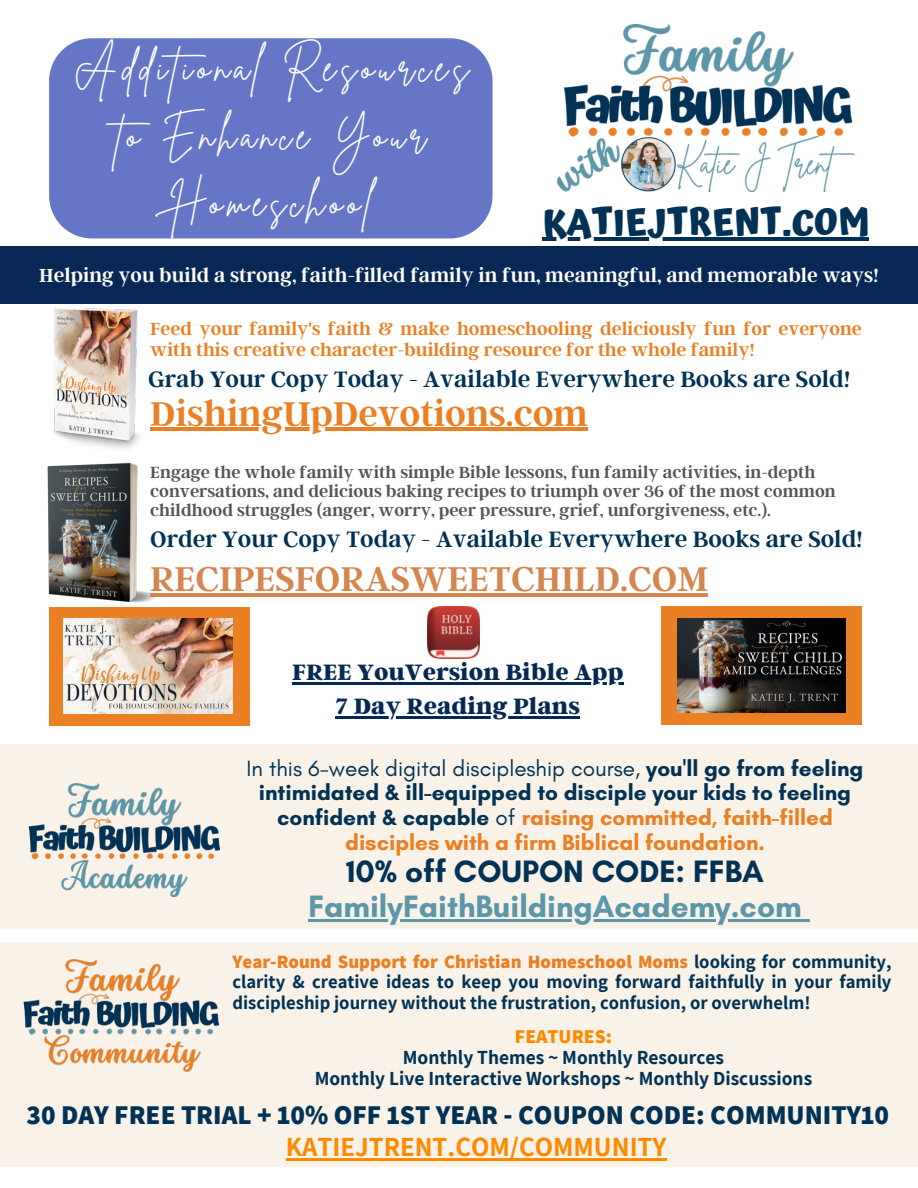
<style>
.page{position:relative;width:918px;height:1188px;background:#fff}
.page>*{position:absolute;margin:0;border:0;box-sizing:border-box;transform-origin:0 0}
.t1{font:39.6px/67.5px "Brittany Signature";letter-spacing:.125em;color:#fff;text-align:center}
.t2{font:600 38.25px "Argent CF";color:#d5854e}
.t3{font:600 38.25px "Argent CF";color:#eb7f23}
.t4{font:700 36.75px "Atma";color:#013255}
.t5{font:700 31.5px "Glacial Indifference";color:#5b96a9}
.t6{font:700 31.5px "Glacial Indifference";color:#013255}
.t7{font:800 27px "Assistant";color:#013255}
.t8{font:700 27px "Assistant";color:#ff8a00}
.t9{font:600 24.75px "Argent CF";color:#013255}
.t10{font:800 24.75px/33.8px "Argent CF";color:#072854;text-align:center}
.t11{font:700 22.5px/24.8px "Glacial Indifference";color:#013255;text-align:center}
.t12{font:600 21px "Argent CF";color:#fff}
.t13{font:600 19.5px/21.3px "Argent CF";color:#eb7f23}
.t14{font:700 19.5px/21.3px "Assistant";color:#013255;text-align:center}
.t15{font:800 19.5px "Assistant";color:#ff8a00}
.t16{font:700 18.75px/20.2px "Assistant";color:#013255;text-align:justify}
.t17{font:600 18px/19.2px "Argent CF";color:#545454}
.s1{font-weight:400}
.s2{color:#eb7f23}
.s3{font-weight:800;color:#eb7f23}
</style>
<div class="page">
<div style="left:0;top:744px;width:918px;height:184px;background:#f9f2e8"></div>
<div style="left:49px;top:607px;width:200px;height:118px;background:#eb7f23"></div>
<img style="left:64px;top:619px;width:169px;height:94px">
<img style="left:53px;top:308px;width:87px;height:134px">
<img style="left:47px;top:442px;width:171px;height:182px">
<img style="left:557px;top:24px;width:298px;height:168px">
<div style="left:661px;top:606px;width:201px;height:119px;background:#eb7f23"></div>
<img style="left:677px;top:618px;width:169px;height:95px">
<img style="left:427px;top:606px;width:52px;height:52px">
<div style="left:49px;top:38px;width:444px;height:200px;background:#6576c7"></div>
<div style="left:0;top:246px;width:918px;height:58px;background:#072854"></div>
<hr style="left:292px;top:682px;width:332px;height:2px;background:#072854">
<hr style="left:336px;top:716px;width:244px;height:2px;background:#072854">
<hr style="left:543px;top:238px;width:326px;height:3px;background:#013255">
<hr style="left:150px;top:428px;width:438px;height:3px;background:#eb7f23">
<hr style="left:150px;top:593px;width:558px;height:3px;background:#d5854e">
<img style="left:28px;top:784px;width:192px;height:112px">
<hr style="left:308px;top:920px;width:494px;height:2px;background:#5b96a9">
<svg style="left:802px;top:920px;width:8px;height:2px"></svg>
<div style="left:0;top:943px;width:918px;height:224px;background:#f9f2e8"></div>
<img style="left:23px;top:959px;width:195px;height:113px">
<hr style="left:286px;top:1159px;width:381px;height:2px;background:#ff8a00">
<h1 class="t1" style="left:74px;top:35px;width:396px">Additional Resources to Enhance Your<br>Homeschool</h1>
<h3 class="t4" style="left:543px;top:201px;width:328px">KATIEJTRENT.COM</h3>
<p class="t12" style="left:39px;top:261px;width:841px">Helping you build a strong, faith-filled family in fun, meaningful, and memorable ways!</p>
<p class="t13" style="left:150px;top:317px;width:713px">Feed your family's faith &amp; make homeschooling deliciously fun for everyone with this creative character-building resource for the whole family!</p>
<h3 class="t9" style="left:148px;top:363px;width:704px">Grab Your Copy Today - Available Everywhere Books are Sold!</h3>
<h2 class="t3" style="left:150px;top:388px;width:439px">DishingUpDevotions.com</h2>
<p class="t17" style="left:150px;top:462px;width:687px">Engage the whole family with simple Bible lessons, fun family activities, in-depth conversations, and delicious baking recipes to triumph over 36 of the most common childhood struggles (anger, worry, peer pressure, grief, unforgiveness, etc.).</p>
<h3 class="t9" style="left:150px;top:523px;width:714px">Order Your Copy Today - Available Everywhere Books are Sold!</h3>
<h2 class="t2" style="left:150px;top:553px;width:559px">RECIPESFORASWEETCHILD.COM</h2>
<h3 class="t10" style="left:292px;top:654px;width:333px">FREE YouVersion Bible App<br>7 Day Reading Plans</h3>
<p class="t11" style="left:247px;top:755px;width:618px"><span class="s1">In this 6-week digital discipleship course,</span> you'll go from feeling intimidated &amp; ill-equipped to disciple your kids to feeling confident &amp; capable <span class="s1">of</span> <span class="s2">raising committed, faith-filled disciples with a firm Biblical foundation.</span></p>
<h3 class="t6" style="left:346px;top:853px;width:419px">10% off COUPON CODE: FFBA</h3>
<h3 class="t5" style="left:308px;top:887px;width:495px">FamilyFaithBuildingAcademy.com</h3>
<p class="t16" style="left:232px;top:951px;width:661px"><span class="s3">Year-Round Support for Christian Homeschool Moms</span> looking for community, clarity &amp; creative ideas to keep you moving forward faithfully in your family discipleship journey without the frustration, confusion, or overwhelm!</p>
<p class="t15" style="left:515px;top:1023px;width:99px">FEATURES:</p>
<p class="t14" style="left:315px;top:1046px;width:499px">Monthly Themes ~ Monthly Resources<br>Monthly Live Interactive Workshops ~ Monthly Discussions</p>
<h3 class="t7" style="left:27px;top:1097px;width:864px">30 DAY FREE TRIAL + 10% OFF 1ST YEAR - COUPON CODE: COMMUNITY10</h3>
<h3 class="t8" style="left:286px;top:1129px;width:382px">KATIEJTRENT.COM/COMMUNITY</h3>
</div>
